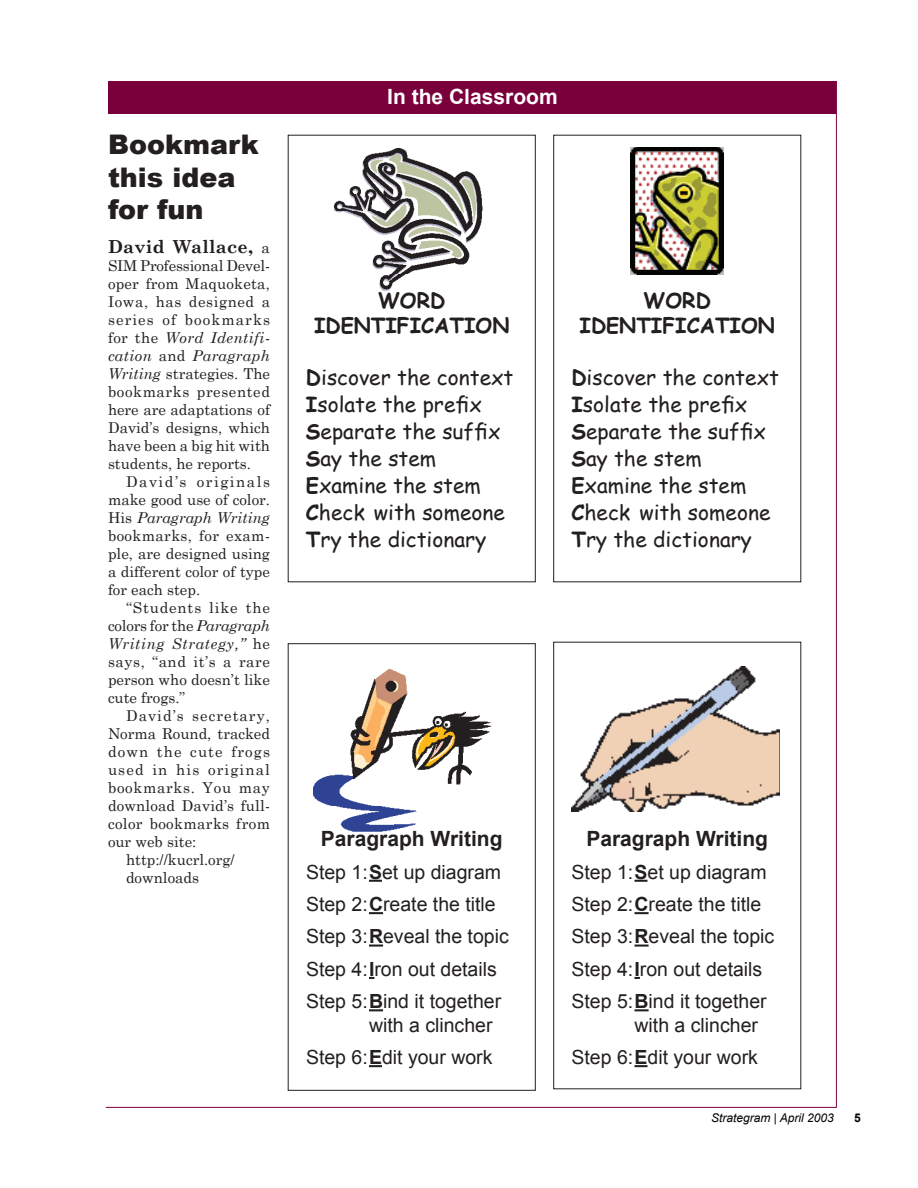
<style>
.page{position:relative;width:918px;height:1188px;background:#fff}
.page>*{position:absolute;margin:0;border:0;box-sizing:border-box;transform-origin:0 0}
.t1{font:900 27px/32.4px "Arial";color:#231f20}
.t2{font:21px/27px "Comic Sans MS";color:#231f20}
.t3{font:700 21px/25.2px "Comic Sans MS";color:#231f20;text-align:center}
.t4{font:700 21px "Arial";color:#231f20}
.t5{font:700 21px "Arial";color:#fff}
.t6{font:19.5px/32.4px "Arial";color:#231f20}
.t7{font:700 18px "Century Schoolbook";letter-spacing:.02em;color:#231f20}
.t8{font:15px/18px "Century Schoolbook";color:#231f20;text-align:justify}
.t9{font:15px "Century Schoolbook";letter-spacing:.075em;color:#231f20}
.t10{font:15px "Century Schoolbook";letter-spacing:.025em;color:#231f20}
.t11{font:15px "Century Schoolbook";letter-spacing:.07em;color:#231f20}
.t12{font:15px "Century Schoolbook";letter-spacing:.045em;color:#231f20}
.t13{font:italic 12px "Arial";color:#000}
.t14{font:700 12px "Arial";color:#000}
.s1{font-weight:400;font-size:15px}
.s2{font-style:italic}
.s3{font-weight:700}
</style>
<div class="page">
<hr style="left:106px;top:1107px;width:730px;height:1px;background:#7a003c">
<div style="left:109px;top:82px;width:727px;height:31px;background:#7a003c"></div>
<div style="left:108px;top:81px;width:728px;height:33px;border:2px solid #7a003c"></div>
<hr style="left:836px;top:81px;width:1px;height:1027px;background:#7a003c">
<img style="left:314px;top:669px;width:178px;height:163px">
<div style="left:288px;top:135px;width:248px;height:447px;border:1px solid #231f20"></div>
<svg style="left:369px;top:880px;width:13px;height:2px"></svg>
<svg style="left:369px;top:912px;width:14px;height:2px"></svg>
<svg style="left:369px;top:945px;width:14px;height:2px"></svg>
<svg style="left:369px;top:1009px;width:14px;height:2px"></svg>
<svg style="left:369px;top:1065px;width:13px;height:2px"></svg>
<div style="left:288px;top:644px;width:248px;height:446px;border:1px solid #231f20"></div>
<svg style="left:634px;top:880px;width:14px;height:2px"></svg>
<svg style="left:634px;top:912px;width:15px;height:2px"></svg>
<svg style="left:634px;top:945px;width:15px;height:2px"></svg>
<svg style="left:634px;top:977px;width:6px;height:2px"></svg>
<svg style="left:634px;top:1009px;width:15px;height:2px"></svg>
<svg style="left:634px;top:1065px;width:14px;height:2px"></svg>
<img style="left:572px;top:667px;width:208px;height:145px">
<img style="left:631px;top:147px;width:93px;height:127px">
<img style="left:334px;top:148px;width:148px;height:143px">
<h1 class="t1" style="left:108px;top:127px;width:152px">Bookmark this idea for fun</h1>
<p class="t7" style="left:108px;top:236px;width:163px">David Wallace, <span class="s1">a</span></p>
<p class="t8" style="left:108px;top:257px;width:164px">SIM Professional Devel&shy;oper from Maquoketa, Iowa, has designed a series of bookmarks for the <span class="s2">Word Identifi&shy;cation</span> and <span class="s2">Paragraph Writing</span> strategies. The bookmarks presented here are adaptations of David’s designs, which have been a big hit with students, he reports.</p>
<p class="t8" style="left:108px;top:473px;width:164px;text-indent:18px">David’s originals make good use of color.<br>His <span class="s2">Paragraph Writing </span>bookmarks, for exam&shy;ple, are designed using a different color of type for each step.</p>
<p class="t8" style="left:108px;top:599px;width:164px;text-indent:18px">“Students like the colors for the <span class="s2">Paragraph Writing Strategy,”</span> he says, “and it’s a rare person who doesn’t like cute frogs.”</p>
<p class="t11" style="left:126px;top:707px;width:145px">David’s secretary,</p>
<p class="t8" style="left:108px;top:725px;width:164px">Norma Round, tracked</p>
<p class="t9" style="left:108px;top:743px;width:164px">down the cute frogs</p>
<p class="t9" style="left:108px;top:761px;width:164px">used in his original</p>
<p class="t12" style="left:108px;top:779px;width:164px">bookmarks. You may</p>
<p class="t8" style="left:108px;top:797px;width:164px">download David’s full-</p>
<p class="t10" style="left:108px;top:815px;width:164px">color bookmarks from</p>
<p class="t8" style="left:108px;top:833px;width:90px">our web site:</p>
<p class="t8" style="left:126px;top:851px;width:110px">http://kucrl.org/</p>
<p class="t8" style="left:126px;top:869px;width:75px">downloads</p>
<h2 class="t5" style="left:387px;top:85px;width:172px">In the Classroom</h2>
<h2 class="t3" style="left:314px;top:287px;width:197px">WORD<br>IDENTIFICATION</h2>
<h2 class="t2" style="left:306px;top:363px;width:209px"><span class="s3">D</span>iscover the context<br><span class="s3">I</span>solate the prefix<br><span class="s3">S</span>eparate the suffix<br><span class="s3">S</span>ay the stem<br><span class="s3">E</span>xamine the stem<br><span class="s3">C</span>heck with someone<br><span class="s3">T</span>ry the dictionary</h2>
<h2 class="t3" style="left:580px;top:287px;width:197px">WORD<br>IDENTIFICATION</h2>
<h2 class="t2" style="left:571px;top:363px;width:209px"><span class="s3">D</span>iscover the context<br><span class="s3">I</span>solate the prefix<br><span class="s3">S</span>eparate the suffix<br><span class="s3">S</span>ay the stem<br><span class="s3">E</span>xamine the stem<br><span class="s3">C</span>heck with someone<br><span class="s3">T</span>ry the dictionary</h2>
<h2 class="t4" style="left:321px;top:827px;width:183px">Paragraph Writing</h2>
<h3 class="t6" style="left:306px;top:856px;width:204px">Step 1: <span class="s3">S</span>et up diagram<br>Step 2: <span class="s3">C</span>reate the title<br>Step 3: <span class="s3">R</span>eveal the topic<br>Step 4: <span class="s3">I</span>ron out details<br>Step 5: <span class="s3">B</span>ind it together</h3>
<h3 class="t6" style="left:306px;top:1009px;width:188px;text-align:right">with a clincher<br>Step 6: <span class="s3">E</span>dit your work</h3>
<h2 class="t4" style="left:586px;top:827px;width:183px">Paragraph Writing</h2>
<h3 class="t6" style="left:572px;top:856px;width:204px">Step 1: <span class="s3">S</span>et up diagram<br>Step 2: <span class="s3">C</span>reate the title<br>Step 3: <span class="s3">R</span>eveal the topic<br>Step 4: <span class="s3">I</span>ron out details<br>Step 5: <span class="s3">B</span>ind it together</h3>
<h3 class="t6" style="left:572px;top:1009px;width:188px;text-align:right">with a clincher<br>Step 6: <span class="s3">E</span>dit your work</h3>
<p class="t13" style="left:711px;top:1112px;width:124px">Strategram | April 2003</p>
<p class="t14" style="left:854px;top:1112px;width:8px">5</p>
</div>
